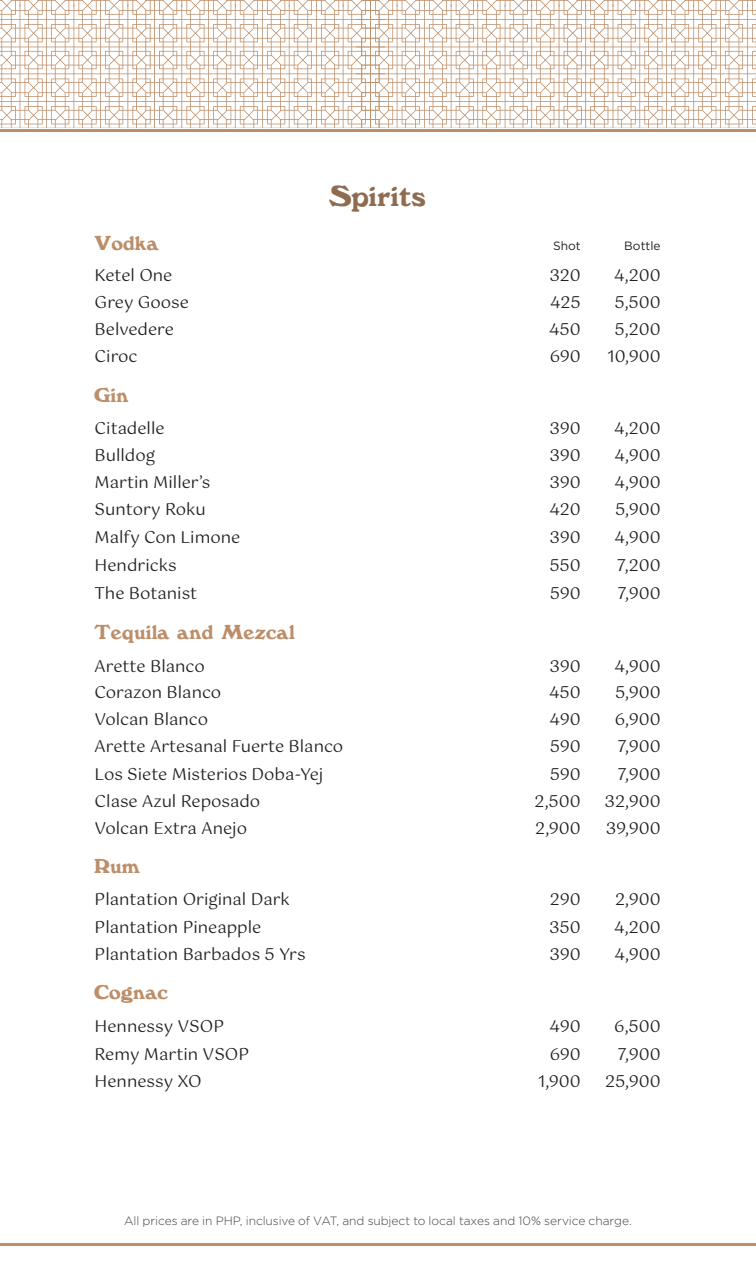
<style>
.page{position:relative;width:756px;height:1269px;background:#fff}
.page>*{position:absolute;margin:0;border:0;box-sizing:border-box;transform-origin:0 0}
.t1{font:30px "Windsor";color:#8f6c4f}
.t2{font:21px "Windsor";color:#bc8e69}
.t3{font:16.5px "Gotu";color:#231f20}
.t4{font:300 12px "Gotham";letter-spacing:-.005em;color:#424242}
.t5{font:12px "Gotham";color:#231f20}
</style>
<div class="page">
<svg style="left:385px;top:0;width:371px;height:128px"></svg>
<svg style="left:0;top:0;width:385px;height:128px"></svg>
<hr style="left:0;top:129px;width:756px;height:3px;background:#bc8e69">
<hr style="left:0;top:1243px;width:756px;height:3px;background:#bc8e69">
<p class="t1" style="left:329px;top:178px;width:99px">Spirits</p>
<p class="t2" style="left:95px;top:231px;width:66px">Vodka</p>
<p class="t5" style="left:553px;top:239px;width:29px">Shot</p>
<p class="t5" style="left:624px;top:239px;width:38px">Bottle</p>
<p class="t3" style="left:95px;top:266px;width:79px">Ketel One</p>
<p class="t3" style="left:549px;top:266px;width:33px">320</p>
<p class="t3" style="left:614px;top:266px;width:48px">4,200</p>
<p class="t3" style="left:95px;top:293px;width:96px">Grey Goose</p>
<p class="t3" style="left:550px;top:293px;width:32px">425</p>
<p class="t3" style="left:615px;top:293px;width:48px">5,500</p>
<p class="t3" style="left:95px;top:320px;width:81px">Belvedere</p>
<p class="t3" style="left:549px;top:320px;width:33px">450</p>
<p class="t3" style="left:615px;top:320px;width:48px">5,200</p>
<p class="t3" style="left:95px;top:347px;width:44px">Ciroc</p>
<p class="t3" style="left:550px;top:347px;width:33px">690</p>
<p class="t3" style="left:607px;top:347px;width:55px">10,900</p>
<p class="t2" style="left:95px;top:382px;width:36px">Gin</p>
<p class="t3" style="left:95px;top:419px;width:72px">Citadelle</p>
<p class="t3" style="left:549px;top:419px;width:33px">390</p>
<p class="t3" style="left:614px;top:419px;width:48px">4,200</p>
<p class="t3" style="left:95px;top:445px;width:62px">Bulldog</p>
<p class="t3" style="left:549px;top:445px;width:33px">390</p>
<p class="t3" style="left:615px;top:445px;width:48px">4,900</p>
<p class="t3" style="left:95px;top:472px;width:117px">Martin Miller’s</p>
<p class="t3" style="left:549px;top:472px;width:33px">390</p>
<p class="t3" style="left:615px;top:472px;width:48px">4,900</p>
<p class="t3" style="left:95px;top:499px;width:113px">Suntory Roku</p>
<p class="t3" style="left:549px;top:499px;width:33px">420</p>
<p class="t3" style="left:615px;top:499px;width:47px">5,900</p>
<p class="t3" style="left:95px;top:527px;width:147px">Malfy Con Limone</p>
<p class="t3" style="left:549px;top:527px;width:33px">390</p>
<p class="t3" style="left:615px;top:527px;width:48px">4,900</p>
<p class="t3" style="left:95px;top:555px;width:84px">Hendricks</p>
<p class="t3" style="left:549px;top:555px;width:33px">550</p>
<p class="t3" style="left:617px;top:555px;width:45px">7,200</p>
<p class="t3" style="left:95px;top:584px;width:104px">The Botanist</p>
<p class="t3" style="left:550px;top:584px;width:32px">590</p>
<p class="t3" style="left:617px;top:584px;width:45px">7,900</p>
<p class="t2" style="left:95px;top:620px;width:202px">Tequila and Mezcal</p>
<p class="t3" style="left:95px;top:656px;width:112px">Arette Blanco</p>
<p class="t3" style="left:549px;top:656px;width:33px">390</p>
<p class="t3" style="left:615px;top:656px;width:48px">4,900</p>
<p class="t3" style="left:95px;top:683px;width:128px">Corazon Blanco</p>
<p class="t3" style="left:549px;top:683px;width:33px">450</p>
<p class="t3" style="left:615px;top:683px;width:47px">5,900</p>
<p class="t3" style="left:95px;top:710px;width:115px">Volcan Blanco</p>
<p class="t3" style="left:549px;top:710px;width:33px">490</p>
<p class="t3" style="left:615px;top:710px;width:47px">6,900</p>
<p class="t3" style="left:95px;top:737px;width:250px">Arette Artesanal Fuerte Blanco</p>
<p class="t3" style="left:550px;top:737px;width:32px">590</p>
<p class="t3" style="left:617px;top:737px;width:45px">7,900</p>
<p class="t3" style="left:95px;top:765px;width:230px">Los Siete Misterios Doba-Yej</p>
<p class="t3" style="left:550px;top:765px;width:32px">590</p>
<p class="t3" style="left:617px;top:765px;width:45px">7,900</p>
<p class="t3" style="left:95px;top:792px;width:167px">Clase Azul Reposado</p>
<p class="t3" style="left:535px;top:792px;width:48px">2,500</p>
<p class="t3" style="left:605px;top:792px;width:58px">32,900</p>
<p class="t3" style="left:95px;top:819px;width:154px">Volcan Extra Anejo</p>
<p class="t3" style="left:535px;top:819px;width:47px">2,900</p>
<p class="t3" style="left:606px;top:819px;width:56px">39,900</p>
<p class="t2" style="left:95px;top:853px;width:47px">Rum</p>
<p class="t3" style="left:95px;top:890px;width:197px">Plantation Original Dark</p>
<p class="t3" style="left:550px;top:890px;width:32px">290</p>
<p class="t3" style="left:615px;top:890px;width:47px">2,900</p>
<p class="t3" style="left:95px;top:917px;width:168px">Plantation Pineapple</p>
<p class="t3" style="left:549px;top:917px;width:33px">350</p>
<p class="t3" style="left:614px;top:917px;width:48px">4,200</p>
<p class="t3" style="left:95px;top:945px;width:213px">Plantation Barbados 5 Yrs</p>
<p class="t3" style="left:549px;top:945px;width:33px">390</p>
<p class="t3" style="left:615px;top:945px;width:48px">4,900</p>
<p class="t2" style="left:95px;top:979px;width:76px">Cognac</p>
<p class="t3" style="left:95px;top:1016px;width:131px">Hennessy VSOP</p>
<p class="t3" style="left:549px;top:1016px;width:33px">490</p>
<p class="t3" style="left:614px;top:1016px;width:48px">6,500</p>
<p class="t3" style="left:95px;top:1044px;width:156px">Remy Martin VSOP</p>
<p class="t3" style="left:550px;top:1044px;width:33px">690</p>
<p class="t3" style="left:617px;top:1044px;width:45px">7,900</p>
<p class="t3" style="left:95px;top:1071px;width:109px">Hennessy XO</p>
<p class="t3" style="left:538px;top:1071px;width:44px">1,900</p>
<p class="t3" style="left:605px;top:1071px;width:57px">25,900</p>
<p class="t4" style="left:124px;top:1213px;width:509px">All prices are in PHP, inclusive of VAT, and subject to local taxes and 10% service charge.</p>
</div>
